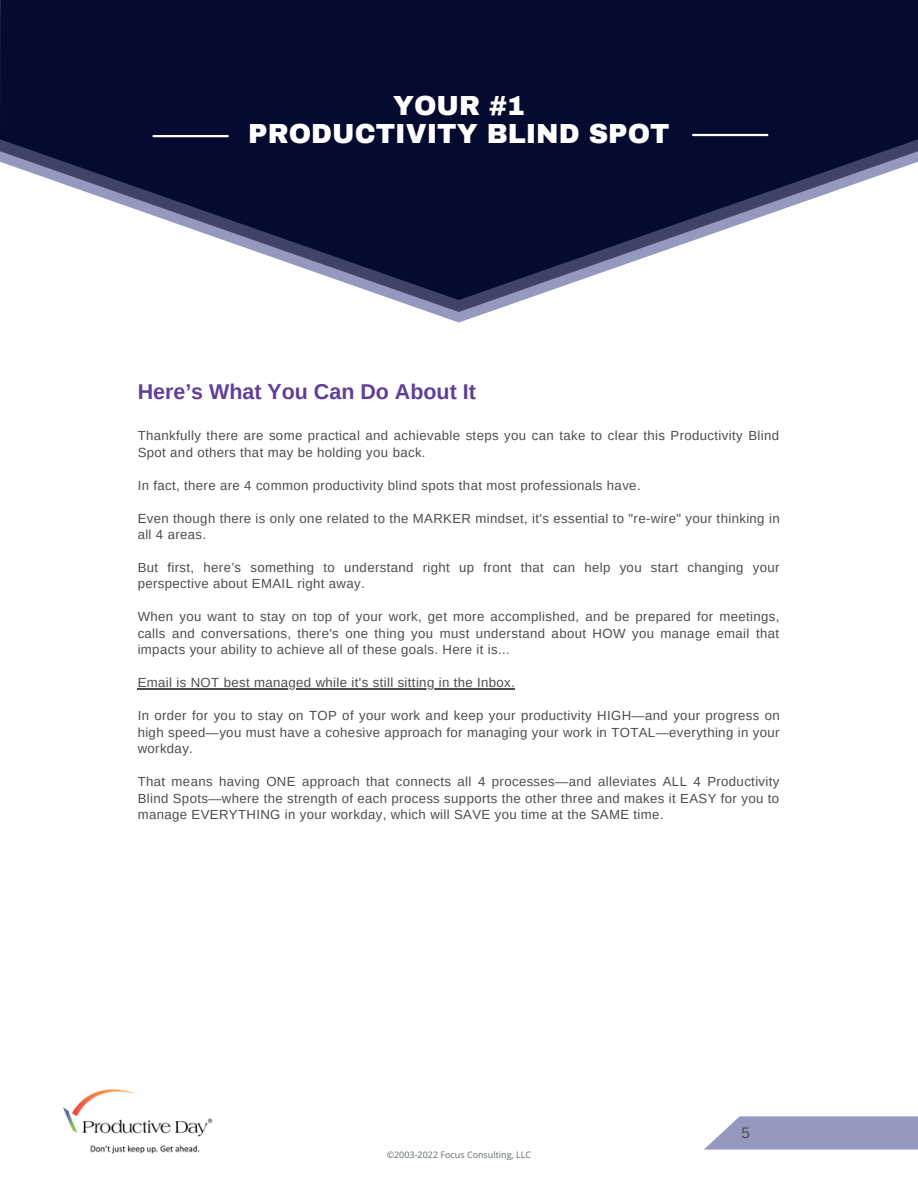
<style>
.page{position:relative;width:918px;height:1188px;background:#fff}
.page>*{position:absolute;margin:0;border:0;box-sizing:border-box;transform-origin:0 0}
.t1{font:900 27px/28.2px "Archivo";color:#fff;text-align:center}
.t2{font:700 21.45px "Arimo";color:#613e98}
.t3{font:15.3px "Arimo";color:#4d4d4f}
.t4{font:13.2px/16.5px "Arimo";letter-spacing:.03em;color:#4d4d4f}
.t5{font:9px "Open Sans";color:#616d69}
</style>
<div class="page">
<img style="left:63px;top:1089px;width:150px;height:65px">
<svg style="left:704px;top:1116px;width:214px;height:34px"></svg>
<hr style="left:138px;top:688px;width:377px;height:1px;background:#4d4d4f">
<svg style="left:395px;top:300px;width:128px;height:12px"></svg>
<svg style="left:0;top:0;width:918px;height:300px;fill:#050a30"></svg>
<hr style="left:693px;top:134px;width:74px;height:2px;background:#fff">
<hr style="left:154px;top:135px;width:74px;height:2px;background:#fff">
<h1 class="t1" style="left:248px;top:92px;width:423px">YOUR #1<br>PRODUCTIVITY BLIND SPOT</h1>
<h2 class="t2" style="left:138px;top:380px;width:340px">Here’s What You Can Do About It</h2>
<p class="t4" style="left:138px;top:427px;width:643px">Thankfully there are some practical and achievable steps you can take to clear this Productivity Blind<br>Spot and others that may be holding you back.</p>
<p class="t4" style="left:138px;top:477px;width:504px">In fact, there are 4 common productivity blind spots that most professionals have.</p>
<p class="t4" style="left:138px;top:510px;width:644px">Even though there is only one related to the MARKER mindset, it's essential to "re-wire" your thinking in all 4 areas.</p>
<p class="t4" style="left:138px;top:559px;width:643px">But first, here’s something to understand right up front that can help you start changing your perspective about EMAIL right away.</p>
<p class="t4" style="left:138px;top:609px;width:643px;text-align:justify">When you want to stay on top of your work, get more accomplished, and be prepared for meetings, calls and conversations, there's one thing you must understand about HOW you manage email that impacts your ability to achieve all of these goals. Here it is...</p>
<p class="t4" style="left:138px;top:674px;width:379px">Email is NOT best managed while it's still sitting in the Inbox.</p>
<p class="t4" style="left:138px;top:707px;width:644px;text-align:justify">In order for you to stay on TOP of your work and keep your productivity HIGH—and your progress on high speed—you must have a cohesive approach for managing your work in TOTAL—everything in your workday.</p>
<p class="t4" style="left:138px;top:773px;width:643px;text-align:justify">That means having ONE approach that connects all 4 processes—and alleviates ALL 4 Productivity Blind Spots—where the strength of each process supports the other three and makes it EASY for you to manage EVERYTHING in your workday, which will SAVE you time at the SAME time.</p>
<p class="t5" style="left:387px;top:1148px;width:146px">©2003-2022 Focus Consulting, LLC</p>
<p class="t3" style="left:741px;top:1124px;width:10px">5</p>
</div>
